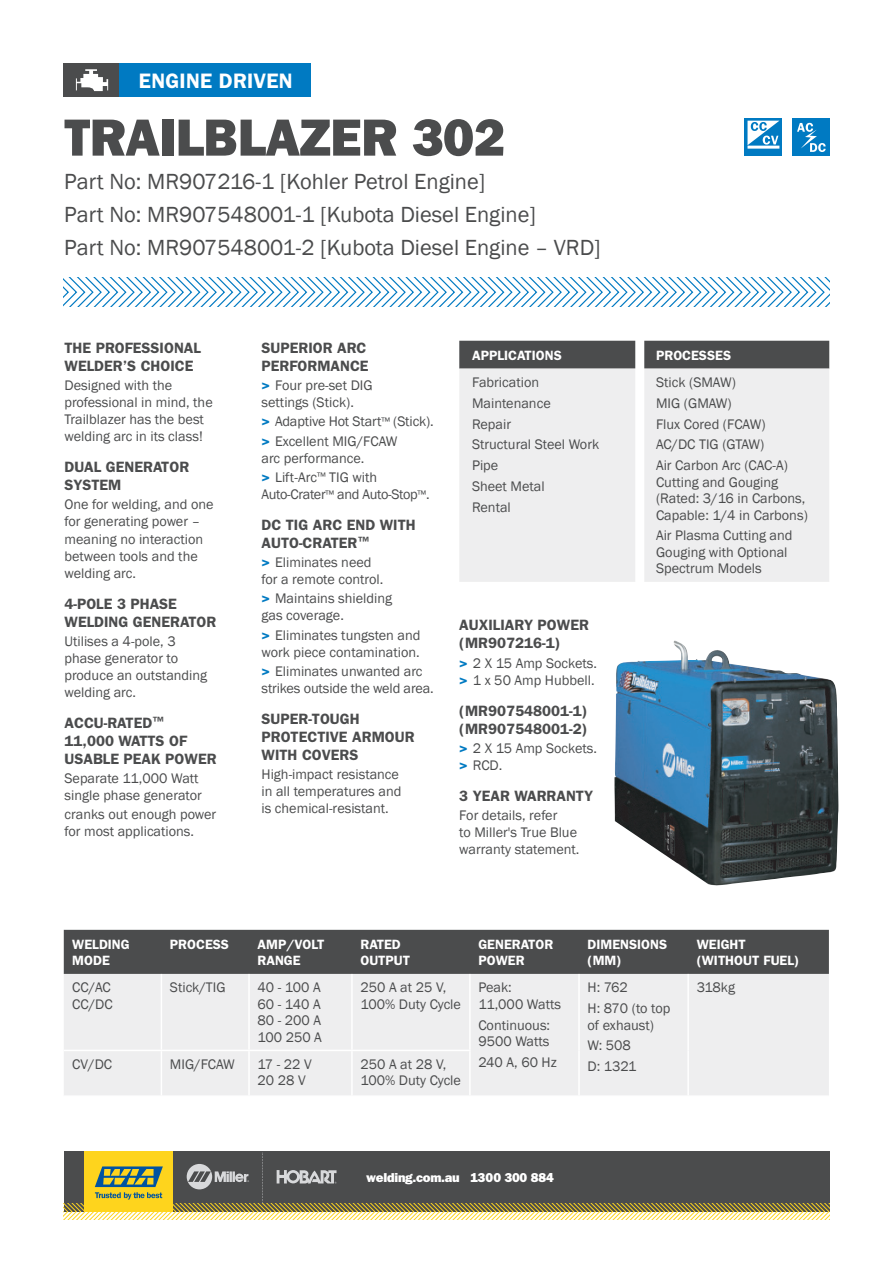
<style>
.page{position:relative;width:893px;height:1263px;background:#fff}
.page>*{position:absolute;margin:0;border:0;box-sizing:border-box;transform-origin:0 0}
.t1{font:800 52.5px "Franklin Gothic";letter-spacing:-.01em;color:#4b4c4d}
.t2{font:22.5px/33px "Franklin Gothic";color:#4b4c4d}
.t3{font:600 21px "Franklin Gothic";letter-spacing:.01em;color:#fff}
.t4{font:600 15px/18px "Franklin Gothic";color:#4b4c4d}
.t5{font:14.25px/17.1px "Franklin Gothic";color:#4b4c4d}
.t6{font:14.25px "Franklin Gothic";letter-spacing:-.02em;color:#4b4c4d}
.t7{font:600 13.5px/16.2px "Franklin Gothic";color:#fff}
.t8{font:800 12.9px "Franklin Gothic";letter-spacing:-.02em;color:#fff}
.s1{font-weight:600;color:#007ac2}
.s2{font-size:11.25px}
</style>
<div class="page">
<svg style="left:64px;top:277px;width:765px;height:30px"></svg>
<div style="left:119px;top:64px;width:192px;height:33px;background:#007ac2"></div>
<div style="left:63px;top:64px;width:56px;height:33px;background:#4b4c4d"></div>
<svg style="left:76px;top:69px;width:32px;height:22px"></svg>
<svg style="left:745px;top:118px;width:37px;height:38px"></svg>
<hr style="left:747px;top:146px;width:32px;height:3px;background:#fff">
<div style="left:793px;top:118px;width:37px;height:38px;background:#007ac2"></div>
<svg style="left:797px;top:123px;width:29px;height:29px"></svg>
<svg style="left:747px;top:121px;width:32px;height:24px"></svg>
<div style="left:64px;top:930px;width:765px;height:44px;background:#4b4c4d"></div>
<div style="left:64px;top:974px;width:765px;height:121px;background:#eeeeef"></div>
<hr style="left:161px;top:974px;width:1px;height:76px;background:#fff">
<hr style="left:248px;top:974px;width:2px;height:76px;background:#fff">
<hr style="left:351px;top:974px;width:2px;height:76px;background:#fff">
<hr style="left:469px;top:974px;width:2px;height:76px;background:#fff">
<hr style="left:578px;top:974px;width:2px;height:76px;background:#fff">
<hr style="left:687px;top:974px;width:2px;height:76px;background:#fff">
<hr style="left:64px;top:1050px;width:185px;height:1px;background:#fff">
<hr style="left:161px;top:1051px;width:1px;height:44px;background:#fff">
<hr style="left:249px;top:1050px;width:103px;height:1px;background:#fff">
<hr style="left:248px;top:1051px;width:2px;height:44px;background:#fff">
<hr style="left:352px;top:1050px;width:119px;height:1px;background:#fff">
<hr style="left:351px;top:1051px;width:2px;height:44px;background:#fff">
<hr style="left:469px;top:1051px;width:2px;height:44px;background:#fff">
<hr style="left:578px;top:1050px;width:2px;height:45px;background:#fff">
<hr style="left:687px;top:1050px;width:2px;height:45px;background:#fff">
<img style="left:614px;top:641px;width:225px;height:245px">
<div style="left:459px;top:341px;width:370px;height:28px;background:#4b4c4d"></div>
<div style="left:459px;top:369px;width:370px;height:213px;background:#eeeeef"></div>
<div style="left:635px;top:330px;width:9px;height:266px;background:#fff"></div>
<div style="left:64px;top:1151px;width:765px;height:61px;background:#4b4c4d"></div>
<div style="left:84px;top:1151px;width:89px;height:61px;background:#fed41d"></div>
<svg style="left:64px;top:1153px;width:765px;height:66px"></svg>
<h3 class="t3" style="left:139px;top:74px;width:155px">ENGINE DRIVEN</h3>
<h1 class="t1" style="left:64px;top:120px;width:442px">TRAILBLAZER 302</h1>
<h2 class="t2" style="left:64px;top:164px;width:538px">Part No: MR907216-1 [Kohler Petrol Engine]<br>Part No: MR907548001-1 [Kubota Diesel Engine]<br>Part No: MR907548001-2 [Kubota Diesel Engine – VRD]</h2>
<p class="t4" style="left:64px;top:340px;width:138px">THE PROFESSIONAL<br>WELDER’S CHOICE</p>
<p class="t5" style="left:64px;top:377px;width:150px">Designed with the professional in mind, the<br>Trailblazer has the best welding arc in its class!</p>
<p class="t4" style="left:64px;top:459px;width:126px">DUAL GENERATOR<br>SYSTEM</p>
<p class="t5" style="left:64px;top:496px;width:151px">One for welding, and one for generating power – meaning no interaction between tools and the welding arc.</p>
<p class="t4" style="left:64px;top:596px;width:153px">4-POLE 3 PHASE<br>WELDING GENERATOR</p>
<p class="t5" style="left:64px;top:632px;width:144px">Utilises a 4-pole, 3 phase generator to produce an outstanding welding arc.</p>
<p class="t4" style="left:64px;top:715px;width:154px">ACCU-RATED<sup>™<br></sup>11,000 WATTS OF<br>USABLE PEAK POWER</p>
<p class="t5" style="left:64px;top:769px;width:139px">Separate 11,000 Watt single phase generator</p>
<p class="t5" style="left:64px;top:806px;width:153px">cranks out enough power for most applications.</p>
<p class="t4" style="left:261px;top:340px;width:109px">SUPERIOR ARC<br>PERFORMANCE</p>
<p class="t5" style="left:261px;top:377px;width:113px"><span class="s1">&gt;</span> Four pre-set DIG settings (Stick).</p>
<p class="t5" style="left:261px;top:412px;width:174px;line-height:19.2px"><span class="s1">&gt;</span> Adaptive Hot Start<span class="s2">™</span> (Stick). <span class="s1">&gt;</span> Excellent MIG/FCAW</p>
<p class="t5" style="left:261px;top:448px;width:117px;line-height:19.2px">arc performance.<br><span class="s1">&gt;</span> Lift-Arc<span class="s2">™</span> TIG with</p>
<p class="t6" style="left:261px;top:486px;width:170px">Auto-Crater<span class="s2">™</span> and Auto-Stop<span class="s2">™</span>.</p>
<p class="t4" style="left:261px;top:517px;width:156px">DC TIG ARC END WITH<br>AUTO-CRATER<sup>™</sup></p>
<p class="t5" style="left:261px;top:553px;width:123px"><span class="s1">&gt;</span> Eliminates need for a remote control.</p>
<p class="t5" style="left:261px;top:590px;width:132px"><span class="s1">&gt;</span> Maintains shielding gas coverage.</p>
<p class="t5" style="left:261px;top:626px;width:160px"><span class="s1">&gt;</span> Eliminates tungsten and work piece contamination.</p>
<p class="t5" style="left:261px;top:662px;width:174px"><span class="s1">&gt;</span> Eliminates unwanted arc strikes outside the weld area.</p>
<p class="t4" style="left:261px;top:711px;width:154px">SUPER-TOUGH<br>PROTECTIVE ARMOUR<br>WITH COVERS</p>
<p class="t5" style="left:261px;top:766px;width:141px">High-impact resistance in all temperatures and is chemical-resistant.</p>
<p class="t7" style="left:472px;top:349px;width:91px">APPLICATIONS</p>
<p class="t7" style="left:656px;top:349px;width:77px">PROCESSES</p>
<p class="t5" style="left:472px;top:372px;width:129px;line-height:20.7px">Fabrication<br>Maintenance<br>Repair<br>Structural Steel Work<br>Pipe<br>Sheet Metal<br>Rental</p>
<p class="t5" style="left:656px;top:372px;width:134px;line-height:20.7px">Stick (SMAW)<br>MIG (GMAW)<br>Flux Cored (FCAW)<br>AC/DC TIG (GTAW)<br>Air Carbon Arc (CAC-A)</p>
<p class="t5" style="left:656px;top:473px;width:153px;line-height:16.5px">Cutting and Gouging (Rated: 3/16 in Carbons,<br>Capable: 1/4 in Carbons)</p>
<p class="t5" style="left:656px;top:527px;width:138px;line-height:16.5px">Air Plasma Cutting and<br>Gouging with Optional<br>Spectrum Models</p>
<p class="t4" style="left:459px;top:618px;width:131px">AUXILIARY POWER (MR907216-1)</p>
<p class="t5" style="left:459px;top:654px;width:139px"><span class="s1">&gt;</span> 2 X 15 Amp Sockets. <span class="s1">&gt;</span> 1 x 50 Amp Hubbell.</p>
<p class="t4" style="left:459px;top:703px;width:130px">(MR907548001-1) (MR907548001-2)</p>
<p class="t5" style="left:459px;top:739px;width:139px"><span class="s1">&gt;</span> 2 X 15 Amp Sockets. <span class="s1">&gt;</span> RCD.</p>
<p class="t4" style="left:459px;top:788px;width:135px">3 YEAR WARRANTY</p>
<p class="t5" style="left:459px;top:806px;width:122px">For details, refer<br>to Miller's True Blue warranty statement.</p>
<p class="t7" style="left:72px;top:938px;width:59px">WELDING<br>MODE</p>
<p class="t7" style="left:170px;top:938px;width:61px">PROCESS</p>
<p class="t7" style="left:257px;top:938px;width:68px">AMP/VOLT<br>RANGE</p>
<p class="t7" style="left:360px;top:938px;width:51px">RATED<br>OUTPUT</p>
<p class="t7" style="left:478px;top:938px;width:76px">GENERATOR<br>POWER</p>
<p class="t7" style="left:587px;top:938px;width:81px">DIMENSIONS (MM)</p>
<p class="t7" style="left:697px;top:938px;width:104px">WEIGHT (WITHOUT FUEL)</p>
<p class="t5" style="left:72px;top:979px;width:42px;line-height:16.5px">CC/AC<br>CC/DC</p>
<p class="t5" style="left:170px;top:979px;width:57px">Stick/TIG</p>
<p class="t5" style="left:257px;top:979px;width:66px;line-height:16.5px;text-align:justify">40 - 100 A 60 - 140 A 80 - 200 A 100 250 A</p>
<p class="t5" style="left:360px;top:979px;width:102px;line-height:16.5px">250 A at 25 V,<br>100% Duty Cycle</p>
<p class="t5" style="left:478px;top:979px;width:84px;line-height:16.5px">Peak:<br>11,000 Watts</p>
<p class="t5" style="left:697px;top:979px;width:40px">318kg</p>
<p class="t5" style="left:587px;top:977px;width:84px;line-height:20.7px">H: 762<br>H: 870 (to top</p>
<p class="t5" style="left:587px;top:1014px;width:68px;line-height:20.7px">of exhaust)<br>W: 508<br>D: 1321</p>
<p class="t5" style="left:478px;top:1016px;width:73px;line-height:16.5px">Continuous:<br>9500 Watts</p>
<p class="t5" style="left:478px;top:1053px;width:80px">240 A, 60 Hz</p>
<p class="t5" style="left:72px;top:1055px;width:41px">CV/DC</p>
<p class="t5" style="left:170px;top:1055px;width:67px">MIG/FCAW</p>
<p class="t5" style="left:257px;top:1056px;width:56px;line-height:16.5px">17 - 22 V<br>20 28 V</p>
<p class="t5" style="left:360px;top:1056px;width:102px;line-height:16.5px">250 A at 28 V,<br>100% Duty Cycle</p>
<p class="t8" style="left:366px;top:1173px;width:189px">welding.com.au 1300 300 884</p>
</div>
